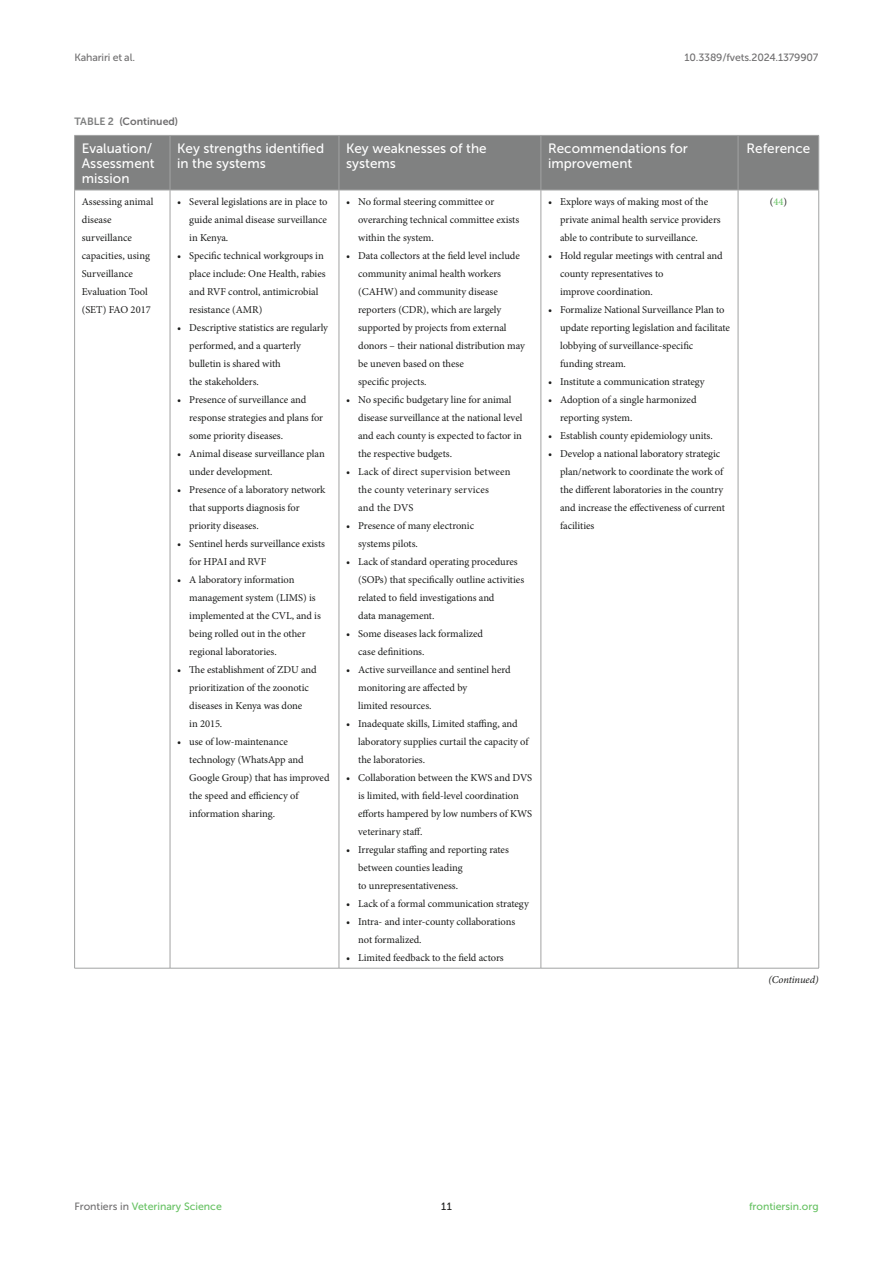
<style>
.page{position:relative;width:893px;height:1263px;background:#fff}
.page>*{position:absolute;margin:0;border:0;box-sizing:border-box;transform-origin:0 0}
.TB_CH{font:13.5px/15px "Museo Sans 500";color:#fff}
.TB_BL{font:10.5px/18px "Minion Pro";letter-spacing:-.005em;color:#1b1c1b}
.TB_TX{font:10.5px/18px "Minion Pro";color:#1b1c1b}
.TB_BL-2{font:10.5px/18px "Minion Pro";letter-spacing:.02em;color:#1b1c1b}
.t1{font:10.5px "Museo Sans 500";color:#65c161}
.t2{font:10.5px "Museo Sans 500";letter-spacing:-.015em;color:#706f70}
.TT_NO_RULE{font:10.5px "Museo Sans 700";color:#706f70}
.T_Continue{font:italic 10.5px "Minion Pro";letter-spacing:-.01em;color:#1b1c1b}
.t3{font:10.5px "Museo Sans 500";color:#1b1c1b}
.s1{color:#7e7f7f}
.s2{color:#65c161}
.s3{color:#706f70}
</style>
<div class="page">
<div style="left:75px;top:136px;width:743px;height:54px;background:#808181"></div>
<hr style="left:541px;top:968px;width:197px;height:1px;background:#a2a3a3">
<hr style="left:541px;top:190px;width:1px;height:778px;background:#a2a3a3">
<hr style="left:339px;top:968px;width:202px;height:1px;background:#a2a3a3">
<hr style="left:339px;top:190px;width:1px;height:778px;background:#a2a3a3">
<hr style="left:170px;top:968px;width:169px;height:1px;background:#a2a3a3">
<hr style="left:738px;top:190px;width:1px;height:778px;background:#a2a3a3">
<hr style="left:818px;top:190px;width:1px;height:778px;background:#a2a3a3">
<hr style="left:738px;top:968px;width:81px;height:1px;background:#a2a3a3">
<hr style="left:74px;top:190px;width:1px;height:778px;background:#a2a3a3">
<hr style="left:170px;top:190px;width:1px;height:778px;background:#a2a3a3">
<hr style="left:74px;top:968px;width:96px;height:1px;background:#a2a3a3">
<hr style="left:170px;top:135px;width:169px;height:1px;background:#a2a3a3">
<hr style="left:170px;top:190px;width:169px;height:1px;background:#a2a3a3">
<hr style="left:339px;top:135px;width:202px;height:1px;background:#a2a3a3">
<hr style="left:339px;top:136px;width:1px;height:54px;background:#a2a3a3">
<hr style="left:339px;top:190px;width:202px;height:1px;background:#a2a3a3">
<hr style="left:541px;top:135px;width:197px;height:1px;background:#a2a3a3">
<hr style="left:541px;top:136px;width:1px;height:54px;background:#a2a3a3">
<hr style="left:541px;top:190px;width:197px;height:1px;background:#a2a3a3">
<hr style="left:738px;top:135px;width:81px;height:1px;background:#a2a3a3">
<hr style="left:738px;top:136px;width:1px;height:54px;background:#a2a3a3">
<hr style="left:818px;top:136px;width:1px;height:54px;background:#a2a3a3">
<hr style="left:738px;top:190px;width:81px;height:1px;background:#a2a3a3">
<hr style="left:74px;top:135px;width:96px;height:1px;background:#a2a3a3">
<hr style="left:74px;top:136px;width:1px;height:54px;background:#a2a3a3">
<hr style="left:170px;top:136px;width:1px;height:54px;background:#a2a3a3">
<hr style="left:74px;top:190px;width:96px;height:1px;background:#a2a3a3">
<p class="t2" style="left:74px;top:51px;width:62px">Kahariri et al.</p>
<p class="t2" style="left:685px;top:51px;width:135px">10.3389/fvets.2024.1379907</p>
<p class="TT_NO_RULE" style="left:74px;top:115px;width:105px"><span class="s1">TABLE 2</span> (Continued)</p>
<p class="TB_CH" style="left:82px;top:141px;width:74px">Evaluation/<br>Assessment mission</p>
<p class="TB_CH" style="left:177px;top:141px;width:148px">Key strengths identified in the systems</p>
<p class="TB_CH" style="left:346px;top:141px;width:142px">Key weaknesses of the systems</p>
<p class="TB_CH" style="left:548px;top:141px;width:141px">Recommendations for improvement</p>
<p class="TB_CH" style="left:746px;top:141px;width:65px">Reference</p>
<p class="TB_TX" style="left:82px;top:193px;width:73px">Assessing animal disease surveillance capacities, using<br>Surveillance<br>Evaluation Tool (SET) FAO 2017</p>
<p class="TB_BL" style="left:189px;top:193px;width:140px;text-align:justify;text-indent:-12px">• Several legislations are in place to guide animal disease surveillance in Kenya.</p>
<p class="TB_BL" style="left:358px;top:193px;width:162px;text-indent:-12px">• No formal steering committee or overarching technical committee exists within the system.</p>
<p class="TB_BL" style="left:358px;top:247px;width:168px;text-indent:-12px">• Data collectors at the field level include community animal health workers (CAHW) and community disease reporters (CDR), which are largely supported by projects from external donors – their national distribution may be uneven based on these<br>specific projects.</p>
<p class="TB_BL" style="left:358px;top:391px;width:166px;text-indent:-12px">• No specific budgetary line for animal disease surveillance at the national level and each county is expected to factor in the respective budgets.</p>
<p class="TB_BL-2" style="left:358px;top:463px;width:154px;text-indent:-12px">• Lack of direct supervision between the county veterinary services<br>and the DVS</p>
<p class="TB_BL" style="left:358px;top:517px;width:117px;text-indent:-12px">• Presence of many electronic systems pilots.</p>
<p class="TB_BL" style="left:358px;top:553px;width:168px;text-indent:-12px">• Lack of standard operating procedures (SOPs) that specifically outline activities related to field investigations and<br>data management.</p>
<p class="TB_BL" style="left:358px;top:625px;width:126px;text-indent:-12px">• Some diseases lack formalized case definitions.</p>
<p class="TB_BL" style="left:358px;top:661px;width:154px;text-indent:-12px">• Active surveillance and sentinel herd monitoring are affected by<br>limited resources.</p>
<p class="TB_BL" style="left:358px;top:715px;width:172px;text-indent:-12px">• Inadequate skills, Limited staffing, and laboratory supplies curtail the capacity of the laboratories.</p>
<p class="TB_BL" style="left:358px;top:769px;width:175px;text-indent:-12px">• Collaboration between the KWS and DVS is limited, with field-level coordination efforts hampered by low numbers of KWS veterinary staff.</p>
<p class="TB_BL" style="left:358px;top:841px;width:152px;text-indent:-12px">• Irregular staffing and reporting rates between counties leading<br>to unrepresentativeness.</p>
<p class="TB_BL" style="left:346px;top:895px;width:184px">• Lack of a formal communication strategy</p>
<p class="TB_BL" style="left:358px;top:913px;width:159px;text-indent:-12px">• Intra- and inter-county collaborations not formalized.</p>
<p class="TB_BL" style="left:346px;top:949px;width:159px">• Limited feedback to the field actors</p>
<p class="TB_BL" style="left:560px;top:193px;width:162px;text-indent:-12px">• Explore ways of making most of the private animal health service providers able to contribute to surveillance.</p>
<p class="TB_BL" style="left:560px;top:247px;width:164px;text-indent:-12px">• Hold regular meetings with central and county representatives to<br>improve coordination.</p>
<p class="TB_BL" style="left:560px;top:301px;width:171px;text-indent:-12px">• Formalize National Surveillance Plan to update reporting legislation and facilitate lobbying of surveillance-specific<br>funding stream.</p>
<p class="TB_BL" style="left:548px;top:373px;width:158px">• Institute a communication strategy</p>
<p class="TB_BL" style="left:560px;top:391px;width:138px;text-indent:-12px">• Adoption of a single harmonized reporting system.</p>
<p class="TB_BL" style="left:548px;top:427px;width:166px">• Establish county epidemiology units.</p>
<p class="TB_BL" style="left:560px;top:445px;width:166px;text-indent:-12px">• Develop a national laboratory strategic plan/network to coordinate the work of the different laboratories in the country and increase the effectiveness of current facilities</p>
<p class="TB_TX" style="left:770px;top:193px;width:19px">(<span class="s2">44</span>)</p>
<p class="TB_BL" style="left:189px;top:247px;width:138px;text-indent:-12px">• Specific technical workgroups in place include: One Health, rabies and RVF control, antimicrobial resistance (AMR)</p>
<p class="TB_BL" style="left:189px;top:319px;width:140px;text-indent:-12px">• Descriptive statistics are regularly performed, and a quarterly bulletin is shared with<br>the stakeholders.</p>
<p class="TB_BL" style="left:189px;top:391px;width:135px;text-indent:-12px">• Presence of surveillance and response strategies and plans for some priority diseases.</p>
<p class="TB_BL" style="left:189px;top:445px;width:137px;text-indent:-12px">• Animal disease surveillance plan under development.</p>
<p class="TB_BL" style="left:189px;top:481px;width:138px;text-indent:-12px">• Presence of a laboratory network that supports diagnosis for priority diseases.</p>
<p class="TB_BL" style="left:189px;top:535px;width:137px;text-indent:-12px">• Sentinel herds surveillance exists for HPAI and RVF</p>
<p class="TB_BL" style="left:189px;top:571px;width:133px;text-indent:-12px">• A laboratory information management system (LIMS) is implemented at the CVL, and is being rolled out in the other regional laboratories.</p>
<p class="TB_BL" style="left:189px;top:661px;width:129px;text-indent:-12px">• The establishment of ZDU and prioritization of the zoonotic diseases in Kenya was done<br>in 2015.</p>
<p class="TB_BL" style="left:189px;top:733px;width:142px;text-indent:-12px">• use of low-maintenance technology (WhatsApp and<br>Google Group) that has improved the speed and efficiency of information sharing.</p>
<p class="T_Continue" style="left:768px;top:972px;width:52px">(Continued)</p>
<p class="t1" style="left:74px;top:1200px;width:149px"><span class="s3">Frontiers in</span> Veterinary Science</p>
<p class="t3" style="left:441px;top:1200px;width:12px">11</p>
<p class="t1" style="left:749px;top:1200px;width:71px">frontiersin.org</p>
</div>
